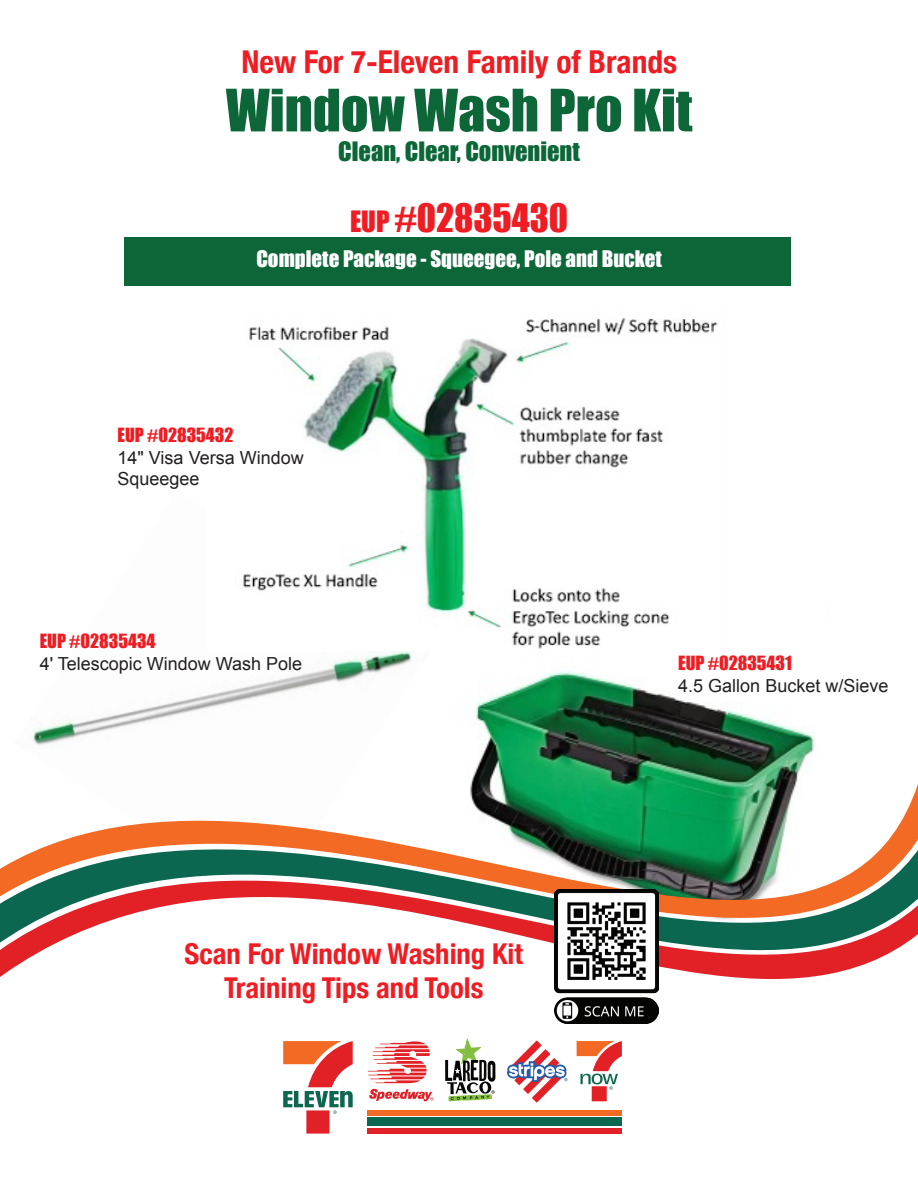
<style>
.page{position:relative;width:918px;height:1188px;background:#fff}
.page>*{position:absolute;margin:0;border:0;box-sizing:border-box;transform-origin:0 0}
.t1{font:54px "Impact";color:#0c6638}
.t2{font:36px "Impact";color:#ee1d23}
.t3{font:700 condensed 31.5px "Helvetica Neue";color:#ee1d23}
.t4{font:700 condensed 28.8px/34.5px "Helvetica Neue";color:#ee1d23;text-align:center}
.t5{font:24.45px "Impact";color:#0c6638}
.t6{font:21px "Impact";color:#fff}
.t7{font:18px/21.6px "Arial";color:#231f20}
.t8{font:18px "Impact";color:#ee1d23}
.s1{font-size:27px}
</style>
<div class="page">
<div style="left:124px;top:238px;width:667px;height:48px;background:#0c6638"></div>
<img style="left:243px;top:318px;width:475px;height:289px">
<svg style="left:254px;top:607px;width:416px;height:78px"></svg>
<svg style="left:0;top:685px;width:918px;height:449px"></svg>
<img style="left:555px;top:889px;width:103px;height:135px">
<div style="left:306px;top:1110px;width:24px;height:24px;background:#e12126"></div>
<svg style="left:283px;top:1041px;width:70px;height:73px"></svg>
<div style="left:592px;top:1086px;width:15px;height:15px;background:#e12126"></div>
<svg style="left:577px;top:1041px;width:45px;height:49px"></svg>
<svg style="left:368px;top:1040px;width:62px;height:43px"></svg>
<svg style="left:369px;top:1089px;width:65px;height:13px"></svg>
<svg style="left:445px;top:1038px;width:50px;height:63px"></svg>
<svg style="left:507px;top:1039px;width:61px;height:65px"></svg>
<div style="left:368px;top:1118px;width:254px;height:8px;background:#0c6750"></div>
<div style="left:368px;top:1110px;width:254px;height:6px;background:#f36a24"></div>
<div style="left:368px;top:1128px;width:254px;height:6px;background:#e12126"></div>
<h3 class="t3" style="left:241px;top:35px;width:437px">New For 7-Eleven Family of Brands</h3>
<h1 class="t1" style="left:226px;top:68px;width:468px">Window Wash Pro Kit</h1>
<h3 class="t5" style="left:338px;top:132px;width:243px">Clean, Clear, Convenient</h3>
<h2 class="t2" style="left:350px;top:190px;width:220px"><span class="s1">EUP</span> #02835430</h2>
<p class="t6" style="left:256px;top:242px;width:407px">Complete Package - Squeegee, Pole and Bucket</p>
<p class="t8" style="left:118px;top:421px;width:117px">EUP #02835432</p>
<p class="t7" style="left:118px;top:447px;width:188px">14" Visa Versa Window<br>Squeegee</p>
<p class="t8" style="left:40px;top:627px;width:117px">EUP #02835434</p>
<p class="t7" style="left:40px;top:653px;width:264px">4' Telescopic Window Wash Pole</p>
<h3 class="t4" style="left:185px;top:934px;width:340px">Scan For Window Washing Kit<br>Training Tips and Tools</h3>
<p class="t8" style="left:678px;top:649px;width:115px">EUP #02835431</p>
<p class="t7" style="left:678px;top:675px;width:212px">4.5 Gallon Bucket w/Sieve</p>
</div>
